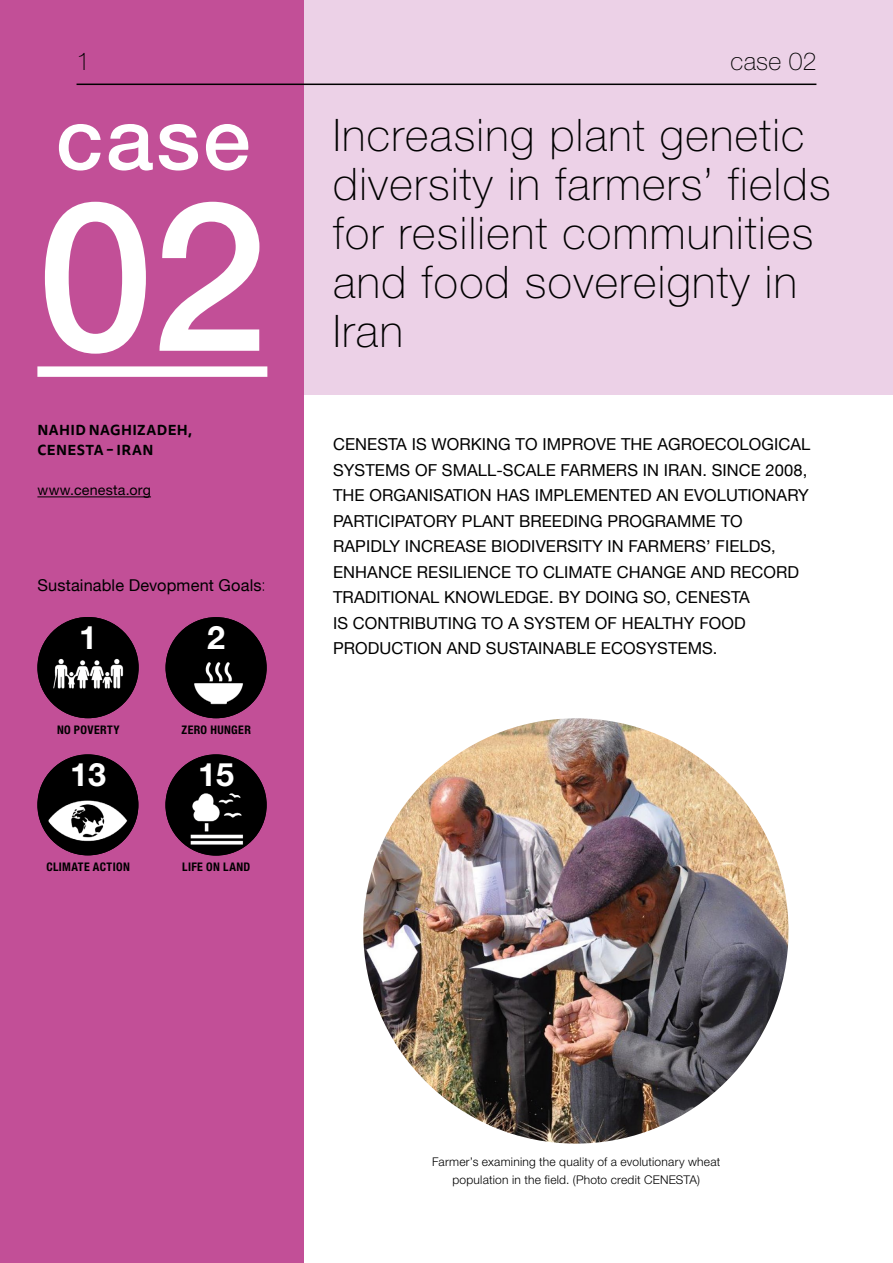
<style>
.page{position:relative;width:893px;height:1263px;background:#fff}
.page>*{position:absolute;margin:0;border:0;box-sizing:border-box;transform-origin:0 0}
.t1{font:500 208.65px "Helvetica Neue";color:#fff}
.t2{font:500 85.5px "Helvetica Neue";color:#fff}
.t3{font:100 44.85px/49.1px "Helvetica Neue";letter-spacing:.03em;color:#000}
.t4{font:700 32.4px "Helvetica Neue";color:#fff}
.t5{font:700 32.25px "Helvetica Neue";color:#fff}
.t6{font:100 24.75px "Helvetica Neue";letter-spacing:.01em;color:#000}
.t7{font:16.5px/25.5px "Helvetica Neue";letter-spacing:.005em;color:#000}
.t8{font:16.35px "Helvetica Neue";letter-spacing:.01em;color:#000}
.t9{font:700 14.25px/20.2px "Tisa Sans Pro";letter-spacing:.025em;color:#000}
.t10{font:14.25px "Helvetica Neue";letter-spacing:.015em;color:#000}
.t11{font:300 12px/18px "Helvetica Neue";letter-spacing:.02em;color:#000;text-align:center}
.t12{font:700 condensed 11.85px "Helvetica Neue";letter-spacing:.03em;color:#000}
.s1{font-weight:100;font-size:17.1px}
</style>
<div class="page">
<div style="left:302px;top:0;width:591px;height:394px;background:#ecd1e7"></div>
<div style="left:0;top:0;width:303px;height:1263px;background:#c24f97"></div>
<hr style="left:37px;top:496px;width:114px;height:1px;background:#000">
<div style="left:37px;top:366px;width:230px;height:11px;background:#fff"></div>
<hr style="left:77px;top:84px;width:739px;height:1px;background:#000">
<img style="left:363px;top:718px;width:425px;height:425px;border-radius:213px">
<img style="left:37px;top:617px;width:102px;height:101px;border-radius:51px">
<img style="left:166px;top:617px;width:101px;height:101px;border-radius:51px">
<img style="left:37px;top:754px;width:101px;height:101px;border-radius:50px">
<img style="left:165px;top:754px;width:102px;height:101px;border-radius:51px">
<h3 class="t6" style="left:77px;top:48px;width:15px">1</h3>
<h3 class="t6" style="left:731px;top:48px;width:87px">case 02</h3>
<h2 class="t2" style="left:56px;top:88px;width:196px">case</h2>
<h1 class="t1" style="left:37px;top:152px;width:231px">02</h1>
<p class="t9" style="left:37px;top:420px;width:156px">NAHID NAGHIZADEH,<br>CENESTA – IRAN</p>
<p class="t10" style="left:37px;top:482px;width:115px">www.cenesta.org</p>
<p class="t8" style="left:37px;top:574px;width:230px">Sustainable Devopment Goals<span class="s1">:</span></p>
<h3 class="t4" style="left:79px;top:617px;width:20px">1</h3>
<h3 class="t5" style="left:207px;top:617px;width:19px">2</h3>
<p class="t12" style="left:57px;top:723px;width:64px">NO POVERTY</p>
<p class="t12" style="left:182px;top:722px;width:71px">ZERO HUNGER</p>
<h3 class="t5" style="left:70px;top:755px;width:37px">13</h3>
<h3 class="t5" style="left:198px;top:755px;width:37px">15</h3>
<p class="t12" style="left:46px;top:860px;width:85px">CLIMATE ACTION</p>
<p class="t12" style="left:182px;top:860px;width:70px">LIFE ON LAND</p>
<h3 class="t3" style="left:333px;top:111px;width:499px">Increasing plant genetic diversity in farmers’ fields for resilient communities and food sovereignty in<br>Iran</h3>
<p class="t7" style="left:333px;top:433px;width:479px">CENESTA IS WORKING TO IMPROVE THE AGROECOLOGICAL SYSTEMS OF SMALL-SCALE FARMERS IN IRAN. SINCE 2008, THE ORGANISATION HAS IMPLEMENTED AN EVOLUTIONARY PARTICIPATORY PLANT BREEDING PROGRAMME TO RAPIDLY INCREASE BIODIVERSITY IN FARMERS’ FIELDS, ENHANCE RESILIENCE TO CLIMATE CHANGE AND RECORD TRADITIONAL KNOWLEDGE. BY DOING SO, CENESTA<br>IS CONTRIBUTING TO A SYSTEM OF HEALTHY FOOD PRODUCTION AND SUSTAINABLE ECOSYSTEMS.</p>
<p class="t11" style="left:432px;top:1152px;width:290px">Farmer’s examining the quality of a evolutionary wheat population in the field. (Photo credit CENESTA)</p>
</div>
